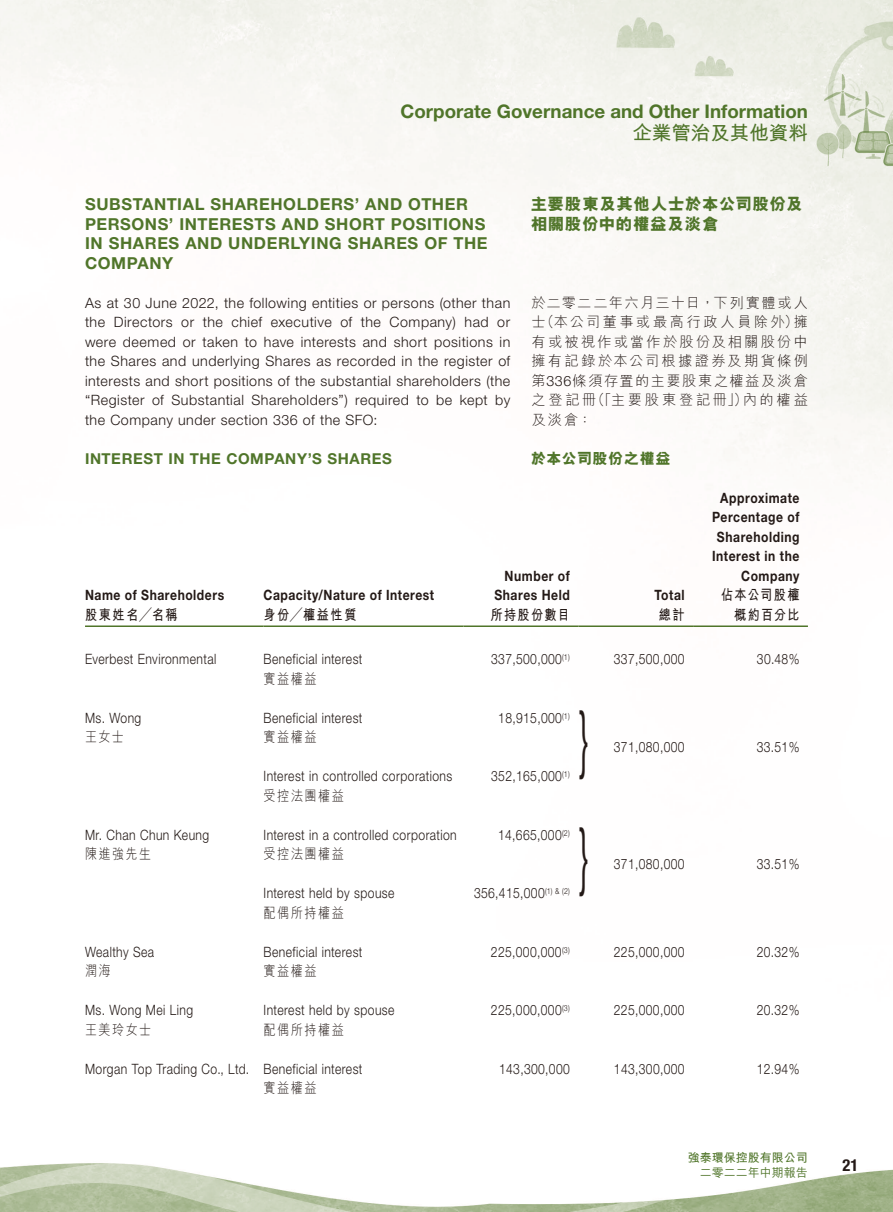
<style>
.page{position:relative;width:893px;height:1212px;background:#fff}
.page>*{position:absolute;margin:0;border:0;box-sizing:border-box;transform-origin:0 0}
.t1{font:300 75px/117px "Helvetica Neue LT Std";color:#231916;scale:.5 1}
.t2{font:700 19.5px "M Hei HK";color:#50752a}
.t3{font:700 18.75px "Helvetica Neue LT Std";color:#50752a}
.t4{font:700 16.5px/19.5px "Helvetica Neue LT Std";letter-spacing:.035em;color:#50752a}
.t5{font:800 16.5px/19.5px "M Hei HK";letter-spacing:.035em;color:#50752a}
.t6{font:700 condensed 16.5px "Helvetica Neue LT Std";color:#231916}
.t7{font:700 15px "Helvetica Neue LT Std";letter-spacing:.04em;color:#50752a}
.t8{font:800 15px "M Hei HK";letter-spacing:.035em;color:#50752a}
.t9{font:300 14.25px "Helvetica Neue LT Std";letter-spacing:.035em;color:#231916;scale:.85 1}
.t10{font:300 14.25px/19.5px "Helvetica Neue LT Std";letter-spacing:.035em;color:#231916;text-align:justify}
.t11{font:700 14.25px/19.5px "Helvetica Neue LT Std";letter-spacing:.045em;color:#231916;text-align:right;scale:.85 1}
.t12{font:300 14.25px/19.5px "M Hei HK";letter-spacing:.125em;color:#231916;text-align:justify}
.t13{font:300 14.25px "M Hei HK";letter-spacing:.125em;color:#231916;scale:.85 1}
.t14{font:700 14.25px "M Hei HK";letter-spacing:.12em;color:#231916;scale:.85 1}
.t15{font:700 12px "M Hei HK";color:#50752a}
.t16{font:500 12px "M Hei HK";color:#50752a}
.s1{font-family:"Helvetica Neue LT Std"}
</style>
<div class="page">
<img style="left:0;top:0;width:893px;height:1212px">
<hr style="left:85px;top:625px;width:179px;height:2px;background:#50752a">
<hr style="left:264px;top:625px;width:199px;height:2px;background:#50752a">
<hr style="left:463px;top:625px;width:115px;height:2px;background:#50752a">
<hr style="left:578px;top:625px;width:115px;height:2px;background:#50752a">
<hr style="left:693px;top:625px;width:115px;height:2px;background:#50752a">
<h3 class="t3" style="left:401px;top:99px;width:409px">Corporate Governance and Other Information</h3>
<h2 class="t2" style="left:632px;top:119px;width:177px">企業管治及其他資料</h2>
<p class="t4" style="left:85px;top:194px;width:404px">SUBSTANTIAL SHAREHOLDERS’ AND OTHER<br>PERSONS’ INTERESTS AND SHORT POSITIONS<br>IN SHARES AND UNDERLYING SHARES OF THE<br>COMPANY</p>
<p class="t10" style="left:85px;top:293px;width:427px">As at 30 June 2022, the following entities or persons (other than the Directors or the chief executive of the Company) had or were deemed or taken to have interests and short positions in the Shares and underlying Shares as recorded in the register of interests and short positions of the substantial shareholders (the “Register of Substantial Shareholders”) required to be kept by the Company under section 336 of the SFO:</p>
<p class="t7" style="left:85px;top:449px;width:308px">INTEREST IN THE COMPANY’S SHARES</p>
<p class="t5" style="left:531px;top:194px;width:274px">主要股東及其他人士於本公司股份及相關股份中的權益及淡倉</p>
<p class="t12" style="left:531px;top:293px;width:278px">於二零二二年六月三十日，下列實體或人士（本公司董事或最高行政人員除外）擁有或被視作或當作於股份及相關股份中擁有記錄於本公司根據證券及期貨條例第<span class="s1">336</span>條須存置的主要股東之權益及淡倉之登記冊（「主要股東登記冊」）內的權益及淡倉：</p>
<p class="t8" style="left:531px;top:451px;width:141px">於本公司股份之權益</p>
<p class="t11" style="left:85px;top:585px;width:165px">Name of Shareholders</p>
<p class="t11" style="left:264px;top:585px;width:202px">Capacity/Nature of Interest</p>
<p class="t11" style="left:494px;top:566px;width:90px">Number of<br>Shares Held</p>
<p class="t11" style="left:654px;top:585px;width:37px">Total</p>
<p class="t11" style="left:712px;top:488px;width:104px">Approximate<br>Percentage of<br>Shareholding<br>Interest in the<br>Company</p>
<p class="t14" style="left:721px;top:585px;width:94px">佔本公司股權</p>
<p class="t14" style="left:85px;top:604px;width:110px">股東姓名╱名稱</p>
<p class="t14" style="left:264px;top:604px;width:111px">身份╱權益性質</p>
<p class="t14" style="left:490px;top:604px;width:95px">所持股份數目</p>
<p class="t14" style="left:659px;top:604px;width:32px">總計</p>
<p class="t14" style="left:734px;top:604px;width:78px">概約百分比</p>
<p class="t9" style="left:85px;top:650px;width:156px">Everbest Environmental</p>
<p class="t9" style="left:264px;top:650px;width:118px">Beneficial interest</p>
<p class="t9" style="left:491px;top:650px;width:94px">337,500,000<sup>(1)</sup></p>
<p class="t9" style="left:614px;top:650px;width:85px">337,500,000</p>
<p class="t9" style="left:757px;top:650px;width:52px">30.48%</p>
<p class="t13" style="left:264px;top:671px;width:64px">實益權益</p>
<p class="t9" style="left:85px;top:709px;width:68px">Ms. Wong</p>
<p class="t9" style="left:264px;top:709px;width:118px">Beneficial interest</p>
<p class="t9" style="left:498px;top:709px;width:86px">18,915,000<sup>(1)</sup></p>
<p class="t9" style="left:614px;top:738px;width:85px">371,080,000</p>
<p class="t9" style="left:757px;top:738px;width:52px">33.51%</p>
<h1 class="t1" style="left:578px;top:678px;width:26px">} }</h1>
<p class="t13" style="left:85px;top:730px;width:47px">王女士</p>
<p class="t13" style="left:264px;top:730px;width:64px">實益權益</p>
<p class="t9" style="left:264px;top:767px;width:223px">Interest in controlled corporations</p>
<p class="t9" style="left:491px;top:767px;width:94px">352,165,000<sup>(1)</sup></p>
<p class="t13" style="left:264px;top:788px;width:96px">受控法團權益</p>
<p class="t9" style="left:85px;top:826px;width:148px">Mr. Chan Chun Keung</p>
<p class="t9" style="left:264px;top:826px;width:229px">Interest in a controlled corporation</p>
<p class="t9" style="left:498px;top:826px;width:86px">14,665,000<sup>(2)</sup></p>
<p class="t13" style="left:85px;top:847px;width:79px">陳進強先生</p>
<p class="t13" style="left:264px;top:847px;width:96px">受控法團權益</p>
<p class="t9" style="left:264px;top:884px;width:155px">Interest held by spouse</p>
<p class="t9" style="left:474px;top:884px;width:114px">356,415,000<sup>(1)</sup> <sup>&amp;</sup> <sup>(2)</sup></p>
<p class="t13" style="left:264px;top:905px;width:96px">配偶所持權益</p>
<p class="t9" style="left:85px;top:943px;width:83px">Wealthy Sea</p>
<p class="t9" style="left:264px;top:943px;width:118px">Beneficial interest</p>
<p class="t9" style="left:491px;top:943px;width:94px">225,000,000<sup>(3)</sup></p>
<p class="t9" style="left:614px;top:943px;width:85px">225,000,000</p>
<p class="t9" style="left:757px;top:943px;width:52px">20.32%</p>
<p class="t13" style="left:85px;top:964px;width:32px">潤海</p>
<p class="t13" style="left:264px;top:964px;width:64px">實益權益</p>
<p class="t9" style="left:85px;top:1001px;width:129px">Ms. Wong Mei Ling</p>
<p class="t9" style="left:264px;top:1001px;width:155px">Interest held by spouse</p>
<p class="t9" style="left:491px;top:1001px;width:94px">225,000,000<sup>(3)</sup></p>
<p class="t9" style="left:614px;top:1001px;width:85px">225,000,000</p>
<p class="t9" style="left:757px;top:1001px;width:52px">20.32%</p>
<p class="t13" style="left:85px;top:1022px;width:79px">王美玲女士</p>
<p class="t13" style="left:264px;top:1022px;width:96px">配偶所持權益</p>
<p class="t9" style="left:85px;top:1060px;width:328px">Morgan Top Trading Co., Ltd. Beneficial interest</p>
<p class="t9" style="left:499px;top:1060px;width:85px">143,300,000</p>
<p class="t9" style="left:614px;top:1060px;width:85px">143,300,000</p>
<p class="t9" style="left:757px;top:1060px;width:52px">12.94%</p>
<p class="t13" style="left:264px;top:1081px;width:64px">實益權益</p>
<p class="t9" style="left:614px;top:855px;width:85px">371,080,000</p>
<p class="t9" style="left:757px;top:855px;width:52px">33.51%</p>
<p class="t15" style="left:688px;top:1149px;width:121px">強泰環保控股有限公司</p>
<p class="t16" style="left:700px;top:1163px;width:109px">二零二二年中期報告</p>
<p class="t6" style="left:842px;top:1155px;width:17px">21</p>
</div>
